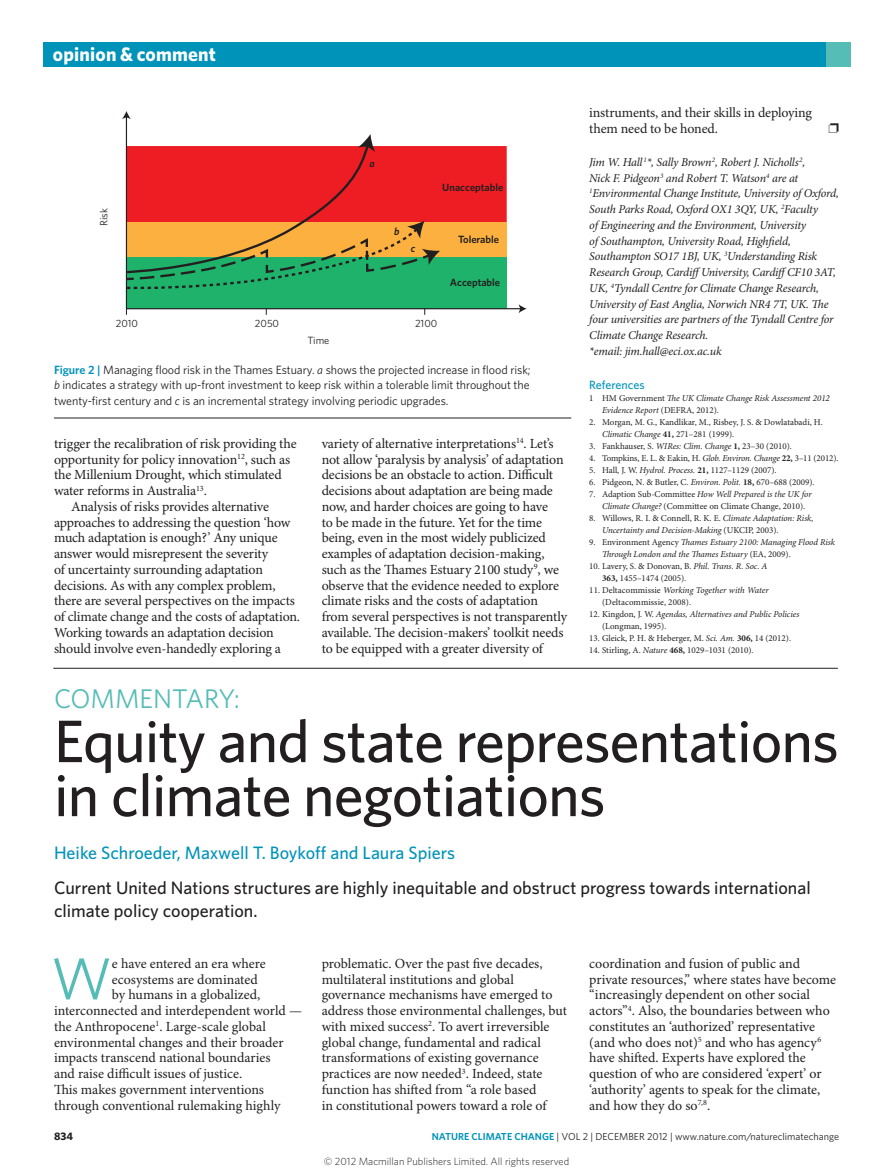
<style>
.page{position:relative;width:893px;height:1174px;background:#fff}
.page>*{position:absolute;margin:0;border:0;box-sizing:border-box;transform-origin:0 0}
.Title{font:500 60px/54px "Whitney";letter-spacing:-.015em;color:#231f20}
.Body_first_w_drop_c{font:59.25px "Whitney";color:#56bcb6}
.Subsection{font:27px "Whitney";color:#56bcb6}
.t1{font:700 19.5px "Whitney";letter-spacing:.01em;color:#fff}
.Standfirst{font:500 18px/22.5px "Whitney";color:#231f20}
.Author{font:500 18px "Whitney";color:#0093ba}
.Body_text{font:13.95px/15.8px "Minion Pro";letter-spacing:-.01em;color:#231f20}
.Body_first_w_drop_c-2{font:13.95px/15.8px "Minion Pro";color:#231f20}
.Author_information{font:italic 12px/15.8px "Minion Pro";letter-spacing:-.02em;color:#231f20}
.Figure_caption{font:12px/15.8px "Whitney";letter-spacing:-.005em;color:#231f20;text-align:justify}
.Ref_head{font:500 12px "Whitney";color:#0093ba}
.t2{font:700 10.8px "Whitney";color:#231f20}
.t3{font:300 10.5px "Whitney";color:#231f20}
.t4{font:600 10.5px "Whitney";color:#231f20}
.t5{font:10.5px "Whitney";color:#231f20}
.t6{font:italic 600 10.5px "Whitney";color:#231f20}
.t7{font:10.2px "Whitney";color:#231f20}
.References{font:9px/12px "Minion Pro";color:#231f20}
.References-2{font:italic 9px/12px "Minion Pro";letter-spacing:-.005em;color:#231f20}
.s1{font-weight:600;color:#0093ba}
.s2{font-style:italic}
.s3{font-style:normal}
.s4{font-weight:700}
</style>
<div class="page">
<div style="left:43px;top:43px;width:807px;height:24px;background:#0093ba"></div>
<div style="left:826px;top:43px;width:24px;height:24px;background:#56bcb6"></div>
<svg style="left:125px;top:119px;width:394px;height:191px"></svg>
<svg style="left:122px;top:111px;width:9px;height:8px"></svg>
<svg style="left:519px;top:304px;width:8px;height:9px"></svg>
<hr style="left:54px;top:418px;width:517px;height:1px;background:#231f20">
<hr style="left:53px;top:668px;width:785px;height:1px;background:#231f20">
<h3 class="t1" style="left:53px;top:41px;width:164px">opinion &amp; comment</h3>
<p class="t5" style="left:97px;top:226px;width:19px;rotate:-90deg">Risk</p>
<p class="t6" style="left:369px;top:156px;width:7px">a</p>
<p class="t6" style="left:394px;top:224px;width:7px">b</p>
<p class="t6" style="left:411px;top:241px;width:6px">c</p>
<p class="t4" style="left:442px;top:180px;width:63px">Unacceptable</p>
<p class="t4" style="left:458px;top:233px;width:43px">Tolerable</p>
<p class="t4" style="left:450px;top:276px;width:52px">Acceptable</p>
<p class="t5" style="left:116px;top:316px;width:24px">2010</p>
<p class="t5" style="left:255px;top:316px;width:26px">2050</p>
<p class="t5" style="left:415px;top:316px;width:24px">2100</p>
<p class="t5" style="left:307px;top:333px;width:23px">Time</p>
<p class="Figure_caption" style="left:54px;top:361px;width:478px"><span class="s1">Figure 2 |</span> Managing flood risk in the Thames Estuary. <span class="s2">a</span> shows the projected increase in flood risk; <span class="s2">b</span> indicates a strategy with up-front investment to keep risk within a tolerable limit throughout the twenty‑first century and <span class="s2">c</span> is an incremental strategy involving periodic upgrades.</p>
<p class="Body_text" style="left:54px;top:436px;width:244px">trigger the recalibration of risk providing the opportunity for policy innovation<sup>12</sup>, such as the Millenium Drought, which stimulated water reforms in Australia<sup>13</sup>.</p>
<p class="Body_text" style="left:54px;top:499px;width:248px;text-indent:17px">Analysis of risks provides alternative approaches to addressing the question ‘how much adaptation is enough?’ Any unique answer would misrepresent the severity<br>of uncertainty surrounding adaptation decisions. As with any complex problem, there are several perspectives on the impacts of climate change and the costs of adaptation.<br>Working towards an adaptation decision should involve even-handedly exploring a</p>
<p class="Body_text" style="left:322px;top:436px;width:247px">variety of alternative interpretations<sup>14</sup>. Let’s not allow ‘paralysis by analysis’ of adaptation decisions be an obstacle to action. Difficult decisions about adaptation are being made now, and harder choices are going to have<br>to be made in the future. Yet for the time being, even in the most widely publicized examples of adaptation decision-making, such as the Thames Estuary 2100 study<sup>9</sup>, we observe that the evidence needed to explore climate risks and the costs of adaptation from several perspectives is not transparently available. The decision-makers’ toolkit needs to be equipped with a greater diversity of</p>
<p class="Body_text" style="left:589px;top:105px;width:224px">instruments, and their skills in deploying them need to be honed.</p>
<p class="Author_information" style="left:589px;top:155px;width:251px">Jim W. Hall <sup>1</sup>*, Sally Brown<sup>2</sup>, Robert J. Nicholls<sup>2</sup>,<br>Nick F. Pidgeon<sup>3</sup> and Robert T. Watson<sup>4</sup> are at <sup>1</sup>Environmental Change Institute, University of Oxford, South Parks Road, Oxford OX1 3QY, UK, <sup>2</sup>Faculty<br>of Engineering and the Environment, University<br>of Southampton, University Road, Highfield, Southampton SO17 1BJ, UK, <sup>3</sup>Understanding Risk Research Group, CardiffUniversity, CardiffCF10 3AT, UK, <sup>4</sup>Tyndall Centre for Climate Change Research, University of East Anglia, Norwich NR4 7T, UK. The four universities are partners of the Tyndall Centre for Climate Change Research.<br>*email: jim.hall@eci.ox.ac.uk</p>
<p class="Ref_head" style="left:589px;top:376px;width:57px">References</p>
<p class="References-2" style="left:602px;top:392px;width:229px;text-indent:-13px"><span class="s3">1 HM Government</span> The UK Climate Change Risk Assessment 2012<br>Evidence Report <span class="s3">(DEFRA, 2012).</span></p>
<p class="References" style="left:602px;top:416px;width:222px;text-indent:-13px">2. Morgan, M. G., Kandlikar, M., Risbey, J. S. &amp; Dowlatabadi, H.<br><span class="s2">Climatic Change</span> <span class="s4">41,</span> 271–281 (1999).</p>
<p class="References" style="left:589px;top:440px;width:204px">3. Fankhauser, S. <span class="s2">WIRes: Clim. Change</span> <span class="s4">1,</span> 23–30 (2010).</p>
<p class="References" style="left:589px;top:452px;width:251px">4. Tompkins, E. L. &amp; Eakin, H. <span class="s2">Glob. Environ. Change</span> <span class="s4">22,</span> 3–11 (2012).</p>
<p class="References" style="left:589px;top:464px;width:189px">5. Hall, J. W. <span class="s2">Hydrol. Process.</span> <span class="s4">21,</span> 1127–1129 (2007).</p>
<p class="References" style="left:589px;top:476px;width:227px">6. Pidgeon, N. &amp; Butler, C. <span class="s2">Environ. Polit.</span> <span class="s4">18,</span> 670–688 (2009).</p>
<p class="References" style="left:602px;top:488px;width:211px;text-indent:-13px">7. Adaption Sub-Committee <span class="s2">How Well Prepared is the UK for<br>Climate Change?</span> (Committee on Climate Change, 2010).</p>
<p class="References-2" style="left:602px;top:512px;width:213px;text-indent:-13px"><span class="s3">8. Willows, R. I. &amp; Connell, R. K. E.</span> Climate Adaptation: Risk,<br>Uncertainty and Decision-Making <span class="s3">(UKCIP, 2003).</span></p>
<p class="References-2" style="left:602px;top:536px;width:234px;text-indent:-13px"><span class="s3">9. Environment Agency</span> Thames Estuary 2100: Managing Flood Risk<br>Through London and the Thames Estuary <span class="s3">(EA, 2009).</span></p>
<p class="References" style="left:602px;top:560px;width:167px;text-indent:-13px">10. Lavery, S. &amp; Donovan, B. <span class="s2">Phil. Trans. R. Soc. A<br></span><span class="s4">363,</span> 1455–1474 (2005).</p>
<p class="References" style="left:602px;top:584px;width:168px;text-indent:-13px">11. Deltacommissie <span class="s2">Working Together with Water </span>(Deltacommissie, 2008).</p>
<p class="References-2" style="left:602px;top:608px;width:199px;text-indent:-13px"><span class="s3">12. Kingdon, J. W.</span> Agendas, Alternatives and Public Policies <span class="s3">(Longman, 1995).</span></p>
<p class="References" style="left:589px;top:632px;width:203px">13. Gleick, P. H. &amp; Heberger, M. <span class="s2">Sci. Am.</span> <span class="s4">306,</span> 14 (2012).</p>
<p class="References" style="left:589px;top:644px;width:166px">14. Stirling, A. <span class="s2">Nature</span> <span class="s4">468,</span> 1029–1031 (2010).</p>
<p class="Subsection" style="left:54px;top:681px;width:187px">COMMENTARY:</p>
<p class="Title" style="left:54px;top:713px;width:786px">Equity and state representations in climate negotiations</p>
<p class="Author" style="left:54px;top:841px;width:403px">Heike Schroeder, Maxwell T. Boykoff and Laura Spiers</p>
<p class="Standfirst" style="left:54px;top:876px;width:758px">Current United Nations structures are highly inequitable and obstruct progress towards international climate policy cooperation.</p>
<p class="Body_first_w_drop_c" style="left:51px;top:939px;width:62px">W</p>
<p class="Body_first_w_drop_c-2" style="left:112px;top:956px;width:155px">e have entered an era where</p>
<p class="Body_first_w_drop_c-2" style="left:322px;top:956px;width:247px">problematic. Over the past five decades, multilateral institutions and global governance mechanisms have emerged to address those environmental challenges, but with mixed success<sup>2</sup>. To avert irreversible global change, fundamental and radical transformations of existing governance practices are now needed<sup>3</sup>. Indeed, state function has shifted from “a role based<br>in constitutional powers toward a role of</p>
<p class="Body_first_w_drop_c-2" style="left:589px;top:956px;width:248px">coordination and fusion of public and private resources,” where states have become “increasingly dependent on other social actors”<sup>4</sup>. Also, the boundaries between who constitutes an ‘authorized’ representative (and who does not)<sup>5</sup> and who has agency<sup>6 </sup>have shifted. Experts have explored the question of who are considered ‘expert’ or ‘authority’ agents to speak for the climate, and how they do so<sup>7,8</sup>.</p>
<p class="Body_first_w_drop_c-2" style="left:112px;top:971px;width:147px">ecosystems are dominated</p>
<p class="Body_first_w_drop_c-2" style="left:112px;top:987px;width:150px">by humans in a globalized,</p>
<p class="Body_first_w_drop_c-2" style="left:54px;top:1003px;width:249px">interconnected and interdependent world —</p>
<p class="Body_first_w_drop_c-2" style="left:54px;top:1019px;width:213px">the Anthropocene<sup>1</sup>. Large-scale global</p>
<p class="Body_first_w_drop_c-2" style="left:54px;top:1034px;width:231px">environmental changes and their broader</p>
<p class="Body_first_w_drop_c-2" style="left:54px;top:1050px;width:218px">impacts transcend national boundaries</p>
<p class="Body_first_w_drop_c-2" style="left:54px;top:1066px;width:190px">and raise difficult issues of justice.</p>
<p class="Body_first_w_drop_c-2" style="left:54px;top:1082px;width:211px">This makes government interventions</p>
<p class="Body_first_w_drop_c-2" style="left:54px;top:1097px;width:228px">through conventional rulemaking highly</p>
<p class="t2" style="left:54px;top:1129px;width:20px">834</p>
<p class="t7" style="left:432px;top:1129px;width:409px"><span class="s1">NATURE CLIMATE CHANGE</span> | VOL 2 | DECEMBER 2012 | www.nature.com/natureclimatechange</p>
<p class="t3" style="left:324px;top:1154px;width:247px">© 2012 Macmillan Publishers Limited. All rights reserved</p>
</div>
